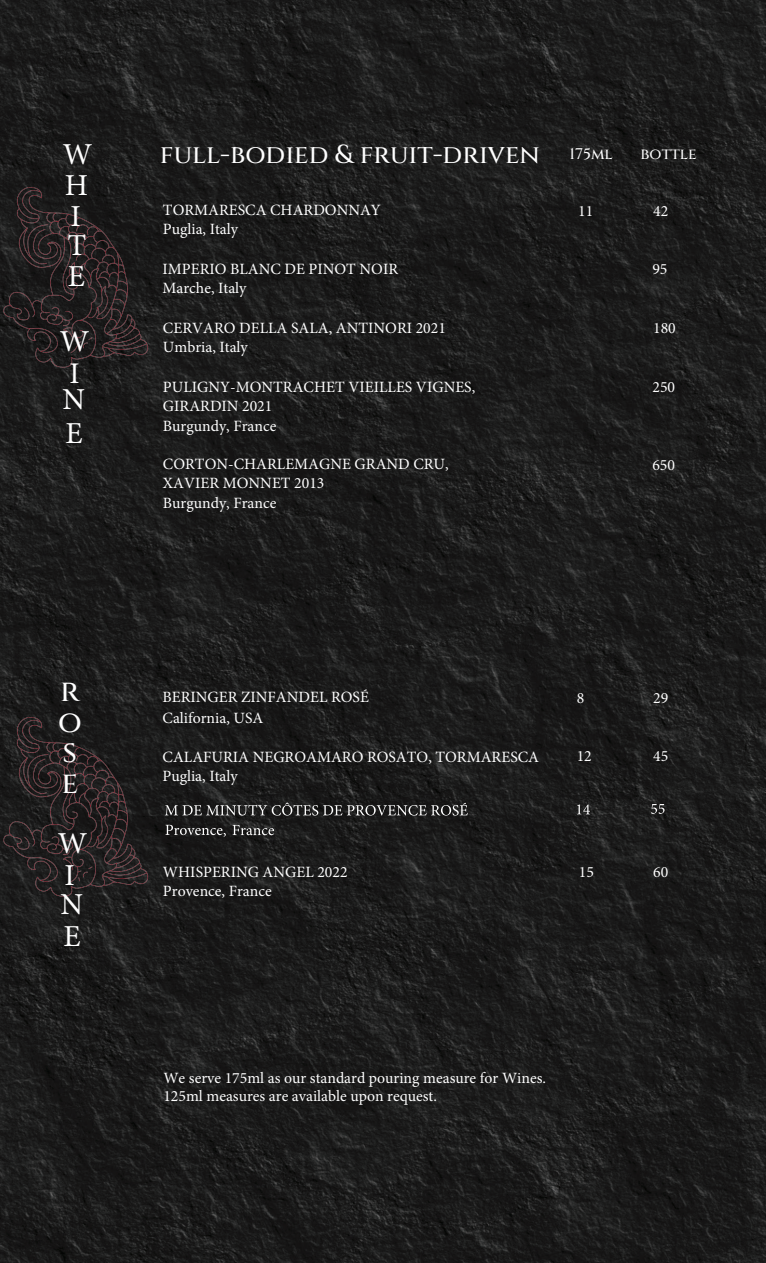
<style>
.page{position:relative;width:766px;height:1263px;background:#fff}
.page>*{position:absolute;margin:0;border:0;box-sizing:border-box;transform-origin:0 0}
.t1{font:30.45px/30.2px "Minion Pro";color:#fff}
.t2{font:500 30.45px/30.5px "Cinzel";color:#fff;text-align:justify}
.t3{font:30px "Minion Pro";color:#fff}
.t4{font:500 26.1px "Cinzel";color:#fff}
.t5{font:15.75px/19.5px "Minion Pro";color:#fff}
.t6{font:500 15.45px "Cinzel";color:#fff}
.s1{font-size:15.45px}
</style>
<div class="page">
<img style="left:0;top:0;width:765px;height:1263px">
<img style="left:2px;top:179px;width:153px;height:196px">
<img style="left:2px;top:708px;width:153px;height:197px">
<svg style="left:651px;top:804px;width:13px;height:10px"></svg>
<svg style="left:577px;top:804px;width:12px;height:10px"></svg>
<svg style="left:165px;top:802px;width:302px;height:13px;background:#464646"></svg>
<svg style="left:165px;top:825px;width:61px;height:12px"></svg>
<svg style="left:232px;top:825px;width:42px;height:10px"></svg>
<h1 class="t1" style="left:63px;top:139px;width:31px">W</h1>
<h1 class="t1" style="left:65px;top:170px;width:25px">H<br>I</h1>
<h1 class="t1" style="left:63px;top:173px;width:31px">W</h1>
<h1 class="t1" style="left:65px;top:204px;width:25px">H<br>I</h1>
<h1 class="t1" style="left:67px;top:230px;width:20px">T<br>E</h1>
<h1 class="t1" style="left:67px;top:265px;width:20px">T</h1>
<h1 class="t1" style="left:60px;top:326px;width:31px">W</h1>
<h2 class="t3" style="left:69px;top:353px;width:12px">I</h2>
<h1 class="t1" style="left:63px;top:385px;width:24px">N</h1>
<h1 class="t1" style="left:60px;top:360px;width:31px">W</h1>
<h2 class="t3" style="left:69px;top:387px;width:12px">I</h2>
<h1 class="t1" style="left:63px;top:419px;width:24px">N</h1>
<h1 class="t1" style="left:66px;top:419px;width:19px">E</h1>
<h1 class="t2" style="left:58px;top:677px;width:25px;text-align:left">R<br>O<br>S<br>E</h1>
<h1 class="t2" style="left:58px;top:711px;width:25px">R O S</h1>
<h1 class="t1" style="left:58px;top:829px;width:31px">W<br>I<br>N</h1>
<h1 class="t1" style="left:58px;top:863px;width:31px">W<br>I<br>N</h1>
<h1 class="t1" style="left:64px;top:921px;width:19px">E</h1>
<h3 class="t4" style="left:160px;top:137px;width:454px">FULL-BODIED &amp; FRUIT-DRIVEN <span class="s1">175ML</span></h3>
<p class="t6" style="left:640px;top:144px;width:58px">BOTTLE</p>
<p class="t5" style="left:163px;top:200px;width:219px">TORMARESCA CHARDONNAY<br>Puglia, Italy</p>
<p class="t5" style="left:162px;top:259px;width:237px">IMPERIO BLANC DE PINOT NOIR<br>Marche, Italy</p>
<p class="t5" style="left:163px;top:318px;width:284px">CERVARO DELLA SALA, ANTINORI 2021<br>Umbria, Italy</p>
<p class="t5" style="left:163px;top:377px;width:314px">PULIGNY-MONTRACHET VIEILLES VIGNES,<br>GIRARDIN 2021<br>Burgundy, France</p>
<p class="t5" style="left:163px;top:454px;width:287px">CORTON-CHARLEMAGNE GRAND CRU,<br>XAVIER MONNET 2013<br>Burgundy, France</p>
<p class="t5" style="left:163px;top:254px;width:77px">Puglia, Italy</p>
<p class="t5" style="left:162px;top:312px;width:85px">Marche, Italy</p>
<p class="t5" style="left:163px;top:371px;width:86px">Umbria, Italy</p>
<p class="t5" style="left:163px;top:450px;width:115px">Burgundy, France</p>
<p class="t5" style="left:578px;top:201px;width:17px">11</p>
<p class="t5" style="left:653px;top:201px;width:17px">42</p>
<p class="t5" style="left:652px;top:260px;width:17px">95</p>
<p class="t5" style="left:653px;top:318px;width:24px">180</p>
<p class="t5" style="left:652px;top:377px;width:24px">250</p>
<p class="t5" style="left:652px;top:455px;width:24px">650</p>
<p class="t5" style="left:162px;top:687px;width:208px;line-height:20.7px">BERINGER ZINFANDEL ROSÉ<br>California, USA</p>
<p class="t5" style="left:162px;top:747px;width:378px">CALAFURIA NEGROAMARO ROSATO, TORMARESCA<br>Puglia, Italy</p>
<p class="t5" style="left:163px;top:862px;width:186px">WHISPERING ANGEL 2022<br>Provence, France</p>
<p class="t5" style="left:576px;top:688px;width:9px">8</p>
<p class="t5" style="left:653px;top:688px;width:17px">29</p>
<p class="t5" style="left:576px;top:747px;width:17px">12</p>
<p class="t5" style="left:653px;top:747px;width:17px">45</p>
<p class="t5" style="left:578px;top:863px;width:17px">15</p>
<p class="t5" style="left:653px;top:862px;width:17px">60</p>
<p class="t5" style="left:163px;top:1068px;width:384px;line-height:18.8px">We serve 175ml as our standard pouring measure for Wines.<br>125ml measures are available upon request.</p>
</div>
